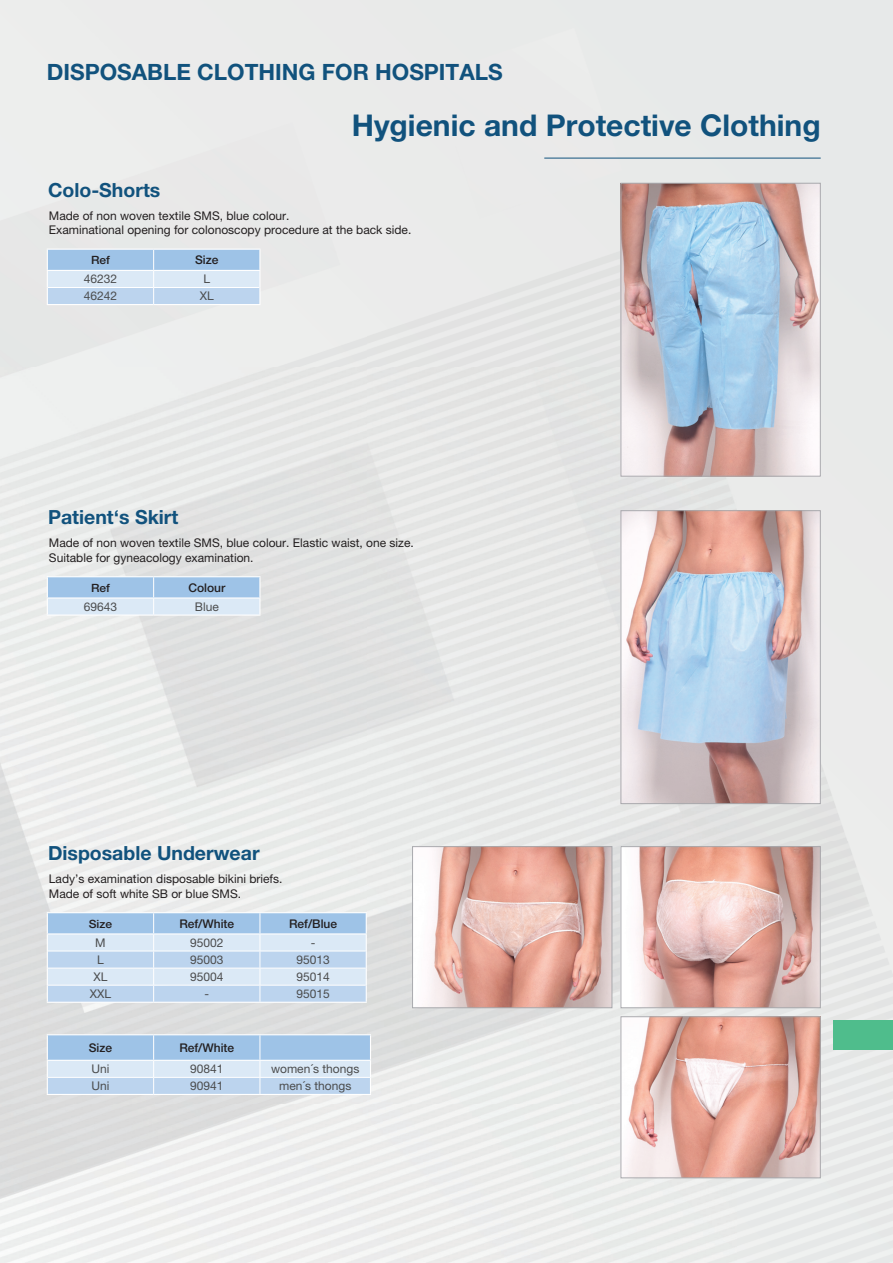
<style>
.page{position:relative;width:893px;height:1263px;background:#fff}
.page>*{position:absolute;margin:0;border:0;box-sizing:border-box;transform-origin:0 0}
.t1{font:700 30px "Helvetica Neue LT Pro";color:#11527d}
.t2{font:700 22.5px "Helvetica Neue LT Pro";color:#11527d}
.t3{font:700 19.5px "Helvetica Neue LT Pro";color:#11527d}
.t4{font:12px/14.4px "Helvetica Neue LT Pro";color:#231f20}
.t5{font:12px "Helvetica Neue LT Pro";color:#4b4c4d}
.t6{font:500 12px "Helvetica Neue LT Pro";color:#231f20}
.t7{font:500 11.4px "Helvetica Neue LT Pro";color:#231f20;scale:1.05 1}
</style>
<div class="page">
<hr style="left:544px;top:158px;width:277px;height:1px;background:#11527d">
<div style="left:833px;top:1020px;width:60px;height:30px;background:#4fbd8c"></div>
<svg style="left:47px;top:249px;width:213px;height:56px;background:#bed6ee"></svg>
<hr style="left:47px;top:270px;width:107px;height:1px;background:#fff">
<hr style="left:154px;top:270px;width:106px;height:1px;background:#fff">
<svg style="left:47px;top:577px;width:213px;height:38px;background:#bbd5ee"></svg>
<hr style="left:47px;top:597px;width:107px;height:2px;background:#fff">
<hr style="left:154px;top:597px;width:106px;height:2px;background:#fff">
<svg style="left:47px;top:913px;width:320px;height:89px;background:#c4daf0"></svg>
<hr style="left:47px;top:933px;width:107px;height:1px;background:#fff">
<hr style="left:154px;top:933px;width:106px;height:1px;background:#fff">
<hr style="left:260px;top:933px;width:107px;height:1px;background:#fff">
<svg style="left:47px;top:1035px;width:324px;height:59px;background:#bbd4ed"></svg>
<hr style="left:47px;top:1060px;width:107px;height:1px;background:#fff">
<hr style="left:154px;top:1060px;width:106px;height:1px;background:#fff">
<hr style="left:260px;top:1060px;width:111px;height:1px;background:#fff">
<img style="left:622px;top:185px;width:197px;height:290px">
<div style="left:620px;top:183px;width:201px;height:294px;border:1px solid #a8a9ad"></div>
<img style="left:622px;top:512px;width:197px;height:290px">
<div style="left:620px;top:510px;width:201px;height:294px;border:1px solid #a8a9ad"></div>
<img style="left:414px;top:848px;width:196px;height:158px">
<div style="left:412px;top:846px;width:200px;height:162px;border:1px solid #a8a9ad"></div>
<img style="left:628px;top:848px;width:191px;height:158px">
<div style="left:620px;top:846px;width:201px;height:162px;border:1px solid #a8a9ad"></div>
<img style="left:622px;top:1018px;width:197px;height:158px">
<div style="left:620px;top:1016px;width:201px;height:162px;border:1px solid #a8a9ad"></div>
<h2 class="t2" style="left:47px;top:58px;width:457px">DISPOSABLE CLOTHING FOR HOSPITALS</h2>
<h1 class="t1" style="left:352px;top:107px;width:470px">Hygienic and Protective Clothing</h1>
<h3 class="t3" style="left:48px;top:178px;width:114px">Colo-Shorts</h3>
<p class="t4" style="left:49px;top:208px;width:364px">Made of non woven textile SMS, blue colour.<br>Examinational opening for colonoscopy procedure at the back side.</p>
<p class="t7" style="left:91px;top:253px;width:20px">Ref</p>
<p class="t6" style="left:195px;top:253px;width:25px">Size</p>
<p class="t5" style="left:84px;top:272px;width:35px">46232</p>
<p class="t5" style="left:203px;top:272px;width:8px">L</p>
<p class="t5" style="left:84px;top:289px;width:35px">46242</p>
<p class="t5" style="left:200px;top:289px;width:16px">XL</p>
<h3 class="t3" style="left:48px;top:505px;width:132px">Patient‘s Skirt</h3>
<p class="t4" style="left:49px;top:536px;width:366px">Made of non woven textile SMS, blue colour. Elastic waist, one size.<br>Suitable for gyneacology examination.</p>
<p class="t7" style="left:91px;top:581px;width:20px">Ref</p>
<p class="t6" style="left:188px;top:580px;width:38px">Colour</p>
<p class="t5" style="left:84px;top:599px;width:35px">69643</p>
<p class="t5" style="left:195px;top:599px;width:25px">Blue</p>
<h3 class="t3" style="left:48px;top:841px;width:213px">Disposable Underwear</h3>
<p class="t4" style="left:49px;top:871px;width:235px">Lady’s examination disposable bikini briefs.<br>Made of soft white SB or blue SMS.</p>
<p class="t7" style="left:89px;top:917px;width:24px">Size</p>
<p class="t6" style="left:179px;top:916px;width:56px">Ref/White</p>
<p class="t6" style="left:289px;top:916px;width:50px">Ref/Blue</p>
<p class="t5" style="left:95px;top:935px;width:12px">M</p>
<p class="t5" style="left:190px;top:935px;width:35px">95002</p>
<p class="t5" style="left:311px;top:935px;width:6px">-</p>
<p class="t5" style="left:97px;top:952px;width:8px">L</p>
<p class="t5" style="left:190px;top:952px;width:35px">95003</p>
<p class="t5" style="left:296px;top:952px;width:35px">95013</p>
<p class="t5" style="left:93px;top:969px;width:16px">XL</p>
<p class="t5" style="left:190px;top:969px;width:35px">95004</p>
<p class="t5" style="left:296px;top:969px;width:35px">95014</p>
<p class="t5" style="left:90px;top:986px;width:23px">XXL</p>
<p class="t5" style="left:204px;top:986px;width:6px">-</p>
<p class="t5" style="left:296px;top:986px;width:35px">95015</p>
<p class="t6" style="left:89px;top:1040px;width:25px">Size</p>
<p class="t6" style="left:179px;top:1040px;width:56px">Ref/White</p>
<p class="t5" style="left:91px;top:1062px;width:20px">Uni</p>
<p class="t5" style="left:190px;top:1062px;width:35px">90841</p>
<p class="t5" style="left:271px;top:1062px;width:90px">women´s thongs</p>
<p class="t5" style="left:91px;top:1079px;width:20px">Uni</p>
<p class="t5" style="left:190px;top:1079px;width:35px">90941</p>
<p class="t5" style="left:279px;top:1079px;width:74px">men´s thongs</p>
</div>
